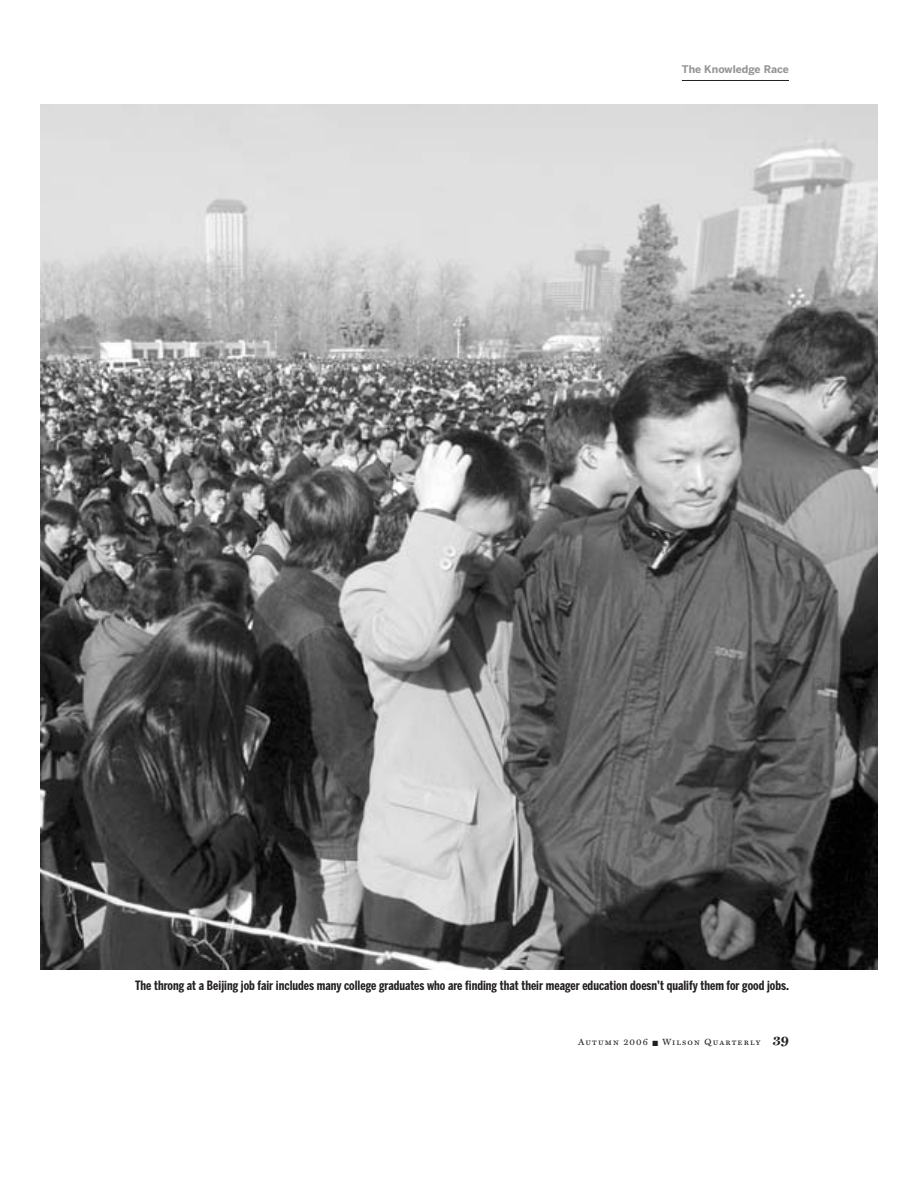
<style>
.page{position:relative;width:918px;height:1188px;background:#fff}
.page>*{position:absolute;margin:0;border:0;box-sizing:border-box;transform-origin:0 0}
.t1{font:700 12.75px "Benton Sans Comp";color:#231f20}
.t2{font:700 10.5px "Benton Sans";color:#939598}
.t3{font:9px "Miller Text Roman SC";letter-spacing:.125em;color:#231f20}
.s1{font-family:"Miller Text";font-weight:700;font-size:13.5px}
</style>
<div class="page">
<hr style="left:682px;top:80px;width:107px;height:1px;background:#231f20">
<img style="left:40px;top:105px;width:838px;height:864px">
<p class="t2" style="left:682px;top:65px;width:109px">The Knowledge Race</p>
<p class="t1" style="left:135px;top:980px;width:656px">The throng at a Beijing job fair includes many college graduates who are finding that their meager education doesn’t qualify them for good jobs.</p>
<p class="t3" style="left:578px;top:1037px;width:212px">Autumn 2006 ■ Wilson Quarterly <span class="s1">39</span></p>
</div>
